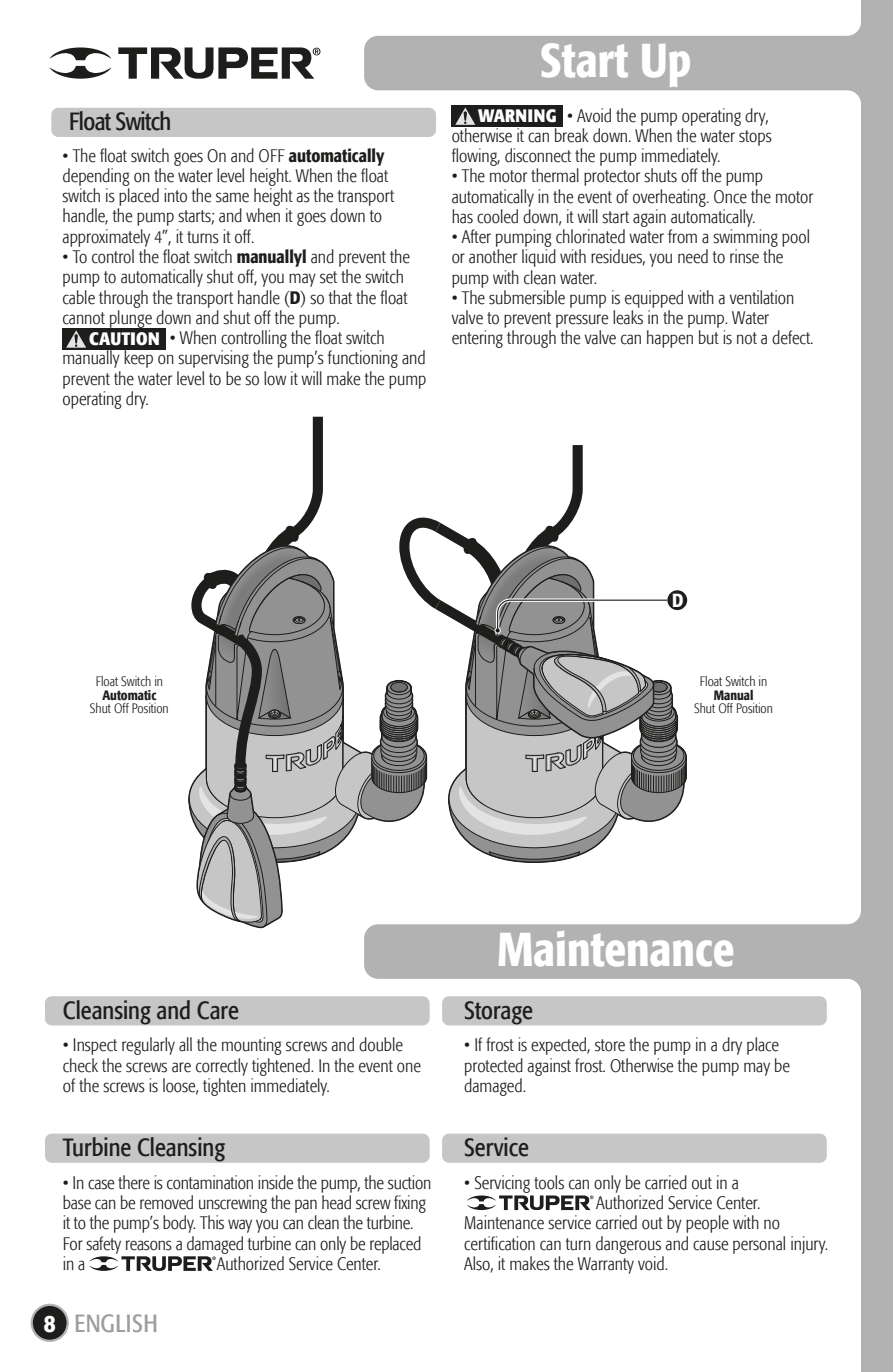
<style>
.page{position:relative;width:893px;height:1372px;background:#fff}
.page>*{position:absolute;margin:0;border:0;box-sizing:border-box;transform-origin:0 0}
.t1{font:500 condensed 47.25px "Formata";color:#fff}
.t2{font:condensed 24.75px "Formata";color:#1d1d1b}
.t3{font:condensed 24.75px "Formata";letter-spacing:-.025em;color:#1d1d1b}
.t4{font:condensed 24.75px "Formata";letter-spacing:.02em;color:#9d9d9c}
.t5{font:500 condensed 24.75px "Formata";color:#fff}
.t6{font:500 condensed 18.9px "Formata";color:#fff}
.t7{font:300 condensed 18px/20.2px "Formata";color:#1d1d1b}
.t8{font:700 condensed 18px "Formata";letter-spacing:.015em;color:#fff}
.t9{font:300 condensed 13.5px "Formata";color:#1d1d1b}
.t10{font:500 condensed 13.5px "Formata";color:#1d1d1b}
.s1{font-weight:500}
</style>
<div class="page">
<div style="left:861px;top:0;width:32px;height:1371px;background:#b3b2b2"></div>
<div style="left:364px;top:36px;width:497px;height:54px;background:#b3b2b2;border-radius:14px"></div>
<svg style="left:847px;top:24px;width:14px;height:78px"></svg>
<div style="left:51px;top:108px;width:385px;height:29px;background:#c6c6c6;border-radius:7px"></div>
<div style="left:364px;top:924px;width:497px;height:54px;background:#b3b2b2;border-radius:14px"></div>
<svg style="left:847px;top:912px;width:14px;height:79px"></svg>
<div style="left:45px;top:996px;width:385px;height:29px;background:#c6c6c6;border-radius:7px"></div>
<div style="left:442px;top:996px;width:385px;height:29px;background:#c6c6c6;border-radius:7px"></div>
<div style="left:442px;top:1133px;width:385px;height:29px;background:#c6c6c6;border-radius:7px"></div>
<div style="left:45px;top:1133px;width:385px;height:29px;background:#c6c6c6;border-radius:7px"></div>
<svg style="left:188px;top:416px;width:533px;height:515px"></svg>
<div style="left:32px;top:1304px;width:36px;height:36px;background:#1d1d1b;border-radius:50%"></div>
<div style="left:31px;top:1303px;width:38px;height:38px;border:2px solid #b3b2b2;border-radius:50%"></div>
<svg style="left:50px;top:47px;width:270px;height:32px"></svg>
<div style="left:667px;top:590px;width:20px;height:20px;background:#1d1d1b;border-radius:50%"></div>
<div style="left:63px;top:328px;width:103px;height:21px;background:#1d1d1b"></div>
<svg style="left:66px;top:330px;width:20px;height:18px"></svg>
<svg style="left:467px;top:1195px;width:126px;height:14px"></svg>
<svg style="left:89px;top:1256px;width:127px;height:14px"></svg>
<div style="left:452px;top:105px;width:111px;height:21px;background:#1d1d1b"></div>
<svg style="left:455px;top:107px;width:21px;height:18px"></svg>
<h2 class="t3" style="left:69px;top:107px;width:103px">Float Switch</h2>
<p class="t7" style="left:63px;top:145px;width:333px">• The float switch goes On and OFF <span class="s1">automatically </span>depending on the water level height. When the float switch is placed into the same height as the transport handle, the pump starts; and when it goes down to approximately 4”, it turns it off.</p>
<p class="t7" style="left:63px;top:247px;width:349px">• To control the float switch <span class="s1">manuallyl</span> and prevent the pump to automatically shut off, you may set the switch cable through the transport handle (<span class="s1">D</span>) so that the float cannot plunge down and shut off the pump.</p>
<p class="t7" style="left:63px;top:328px;width:365px;text-indent:107px">• When controlling the float switch manually keep on supervising the pump’s functioning and prevent the water level to be so low it will make the pump operating dry.</p>
<p class="t8" style="left:89px;top:327px;width:72px">CAUTION</p>
<h1 class="t1" style="left:540px;top:32px;width:153px">Start Up</h1>
<p class="t7" style="left:452px;top:105px;width:321px;text-indent:115px">• Avoid the pump operating dry, otherwise it can break down. When the water stops flowing, disconnect the pump immediately.</p>
<p class="t7" style="left:452px;top:166px;width:363px">• The motor thermal protector shuts off the pump automatically in the event of overheating. Once the motor has cooled down, it will start again automatically.</p>
<p class="t7" style="left:452px;top:227px;width:360px">• After pumping chlorinated water from a swimming pool or another liquid with residues, you need to rinse the pump with clean water.</p>
<p class="t7" style="left:452px;top:288px;width:363px">• The submersible pump is equipped with a ventilation valve to prevent pressure leaks in the pump. Water entering through the valve can happen but is not a defect.</p>
<p class="t8" style="left:478px;top:104px;width:80px">WARNING</p>
<p class="t9" style="left:96px;top:673px;width:69px">Float Switch in</p>
<p class="t10" style="left:102px;top:686px;width:56px">Automatic</p>
<p class="t9" style="left:90px;top:700px;width:80px">Shut Off Position</p>
<p class="t6" style="left:672px;top:588px;width:13px">D</p>
<p class="t9" style="left:700px;top:673px;width:69px">Float Switch in</p>
<p class="t10" style="left:714px;top:686px;width:41px">Manual</p>
<p class="t9" style="left:694px;top:700px;width:80px">Shut Off Position</p>
<h2 class="t2" style="left:63px;top:995px;width:178px">Cleansing and Care</h2>
<h1 class="t1" style="left:497px;top:920px;width:239px">Maintenance</h1>
<h2 class="t2" style="left:464px;top:995px;width:70px">Storage</h2>
<p class="t7" style="left:63px;top:1035px;width:360px">• Inspect regularly all the mounting screws and double check the screws are correctly tightened. In the event one of the screws is loose, tighten immediately.</p>
<p class="t7" style="left:464px;top:1035px;width:327px">• If frost is expected, store the pump in a dry place protected against frost. Otherwise the pump may be damaged.</p>
<h2 class="t2" style="left:63px;top:1132px;width:164px">Turbine Cleansing</h2>
<p class="t7" style="left:63px;top:1172px;width:370px">• In case there is contamination inside the pump, the suction base can be removed unscrewing the pan head screw fixing it to the pump’s body. This way you can clean the turbine.<br>For safety reasons a damaged turbine can only be replaced in a</p>
<p class="t7" style="left:217px;top:1253px;width:166px">Authorized Service Center.</p>
<h2 class="t5" style="left:44px;top:1307px;width:13px">8</h2>
<h2 class="t4" style="left:74px;top:1308px;width:85px">ENGLISH</h2>
<h2 class="t2" style="left:464px;top:1132px;width:66px">Service</h2>
<p class="t7" style="left:464px;top:1172px;width:276px">• Servicing tools can only be carried out in a</p>
<p class="t7" style="left:596px;top:1192px;width:166px">Authorized Service Center.</p>
<p class="t7" style="left:464px;top:1212px;width:317px">Maintenance service carried out by people with no</p>
<p class="t7" style="left:464px;top:1233px;width:365px">certification can turn dangerous and cause personal injury.</p>
<p class="t7" style="left:464px;top:1253px;width:205px">Also, it makes the Warranty void.</p>
</div>
